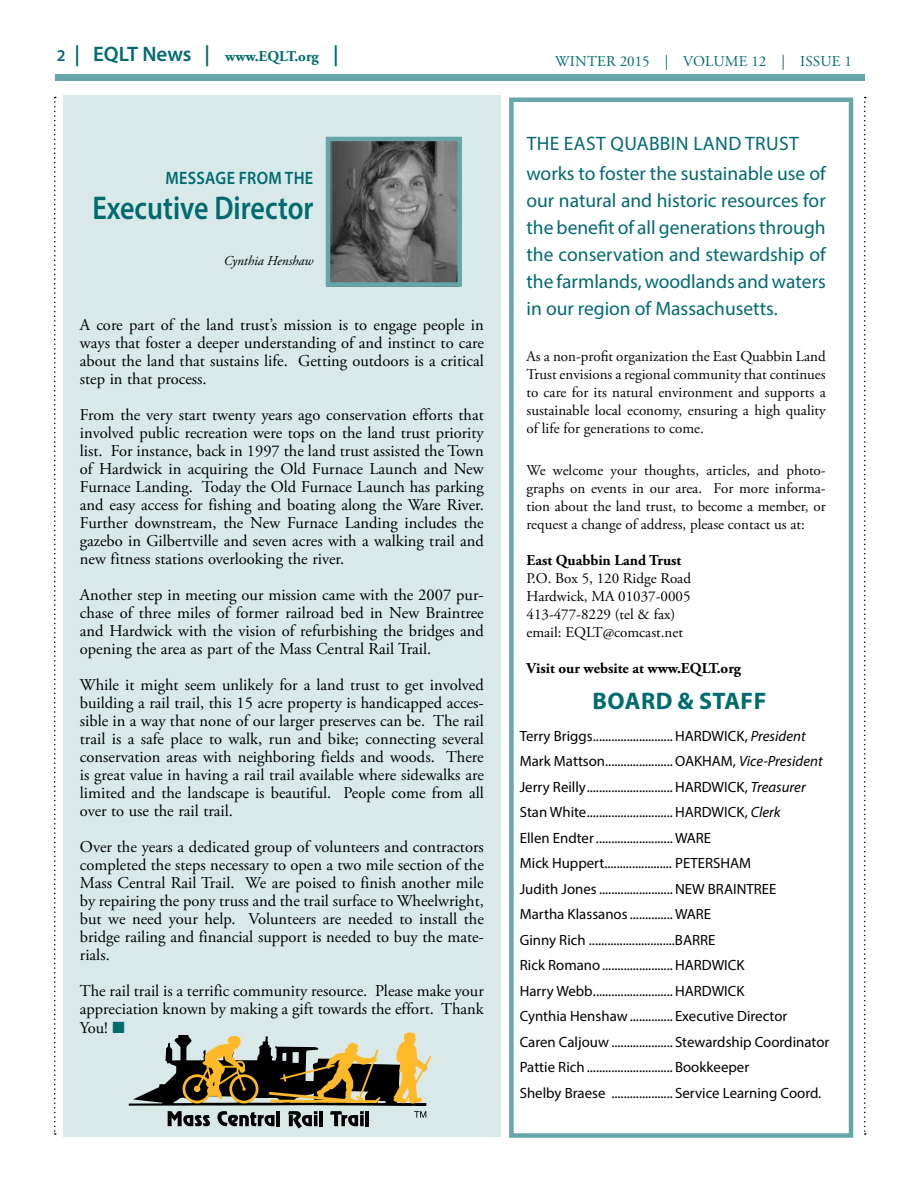
<style>
.page{position:relative;width:918px;height:1188px;background:#fff}
.page>*{position:absolute;margin:0;border:0;box-sizing:border-box;transform-origin:0 0}
.t1{font:600 33px "Myriad Pro";color:#006b6e;scale:.85 1}
.t2{font:700 24px "Myriad Pro";letter-spacing:.02em;color:#006b6e}
.t3{font:19.5px/27px "Myriad Pro";color:#006b6e;text-align:justify}
.t4{font:19.5px/30px "Myriad Pro";letter-spacing:.02em;color:#006b6e}
.t5{font:600 18px "Myriad Pro";letter-spacing:.02em;color:#006b6e;scale:.9 1}
.t6{font:16.5px/18px "Adobe Garamond Pro";color:#000;text-align:justify}
.t7{font:15px/18px "Adobe Garamond Pro";color:#000604;text-align:justify}
.t8{font:15px/18px "Adobe Garamond Pro";color:#000100}
.t9{font:700 15px "Adobe Garamond Pro";color:#000100}
.t10{font:15px "Adobe Garamond Pro";letter-spacing:.015em;color:#006b6e}
.t11{font:700 15px "Adobe Garamond Pro";color:#006b6e}
.t12{font:14.85px/25.5px "Myriad Pro";color:#000}
.t13{font:italic 14.85px "Myriad Pro";color:#000}
.t14{font:italic 13.5px "Adobe Garamond Pro";color:#000}
.s1{font-family:"Myriad Pro";font-weight:600;font-size:16.5px}
.s2{font-family:"Myriad Pro";font-weight:600;font-size:21px}
.s3{color:#006b6e}
.s4{font-style:italic}
.s5{font-style:normal}
</style>
<div class="page">
<div style="left:55px;top:74px;width:810px;height:7px;background:#66a6a8"></div>
<svg style="left:54px;top:97px;width:2px;height:1038px"></svg>
<svg style="left:864px;top:97px;width:2px;height:1038px"></svg>
<div style="left:63px;top:95px;width:438px;height:1042px;background:#d9e9e9"></div>
<div style="left:509px;top:98px;width:344px;height:1040px;border:4px solid #66a6a8"></div>
<img style="left:331px;top:142px;width:126px;height:140px">
<div style="left:326px;top:137px;width:136px;height:150px;border:4px solid #66a6a8"></div>
<svg style="left:129px;top:1032px;width:302px;height:96px"></svg>
<p class="t11" style="left:57px;top:48px;width:283px"><span class="s1">2</span> <span class="s2">| EQLT News |</span> www.EQLT.org <span class="s2">|</span></p>
<p class="t10" style="left:555px;top:52px;width:298px">WINTER 2015 | Volume 12 | Issue 1</p>
<p class="t5" style="left:165px;top:167px;width:26px">Messa</p>
<p class="t5" style="left:216px;top:167px;width:89px">ge from the</p>
<h1 class="t1" style="left:92px;top:187px;width:262px">Executive Director</h1>
<p class="t14" style="left:224px;top:253px;width:91px">Cynthia Henshaw</p>
<p class="t6" style="left:80px;top:316px;width:405px">A core part of the land trust’s mission is to engage people in ways that foster a deeper understanding of and instinct to care about the land that sustains life. Getting outdoors is a critical step in that process.</p>
<p class="t6" style="left:80px;top:406px;width:405px">From the very start twenty years ago conservation efforts that involved public recreation were tops on the land trust priority list. For instance, back in 1997 the land trust assisted the Town of Hardwick in acquiring the Old Furnace Launch and New Furnace Landing. Today the Old Furnace Launch has parking and easy access for fishing and boating along the Ware River.<br>Further downstream, the New Furnace Landing includes the gazebo in Gilbertville and seven acres with a walking trail and new fitness stations overlooking the river.</p>
<p class="t6" style="left:80px;top:586px;width:405px">Another step in meeting our mission came with the 2007 pur&shy;chase of three miles of former railroad bed in New Braintree and Hardwick with the vision of refurbishing the bridges and opening the area as part of the Mass Central Rail Trail.</p>
<p class="t6" style="left:80px;top:676px;width:405px">While it might seem unlikely for a land trust to get involved building a rail trail, this 15 acre property is handicapped acces&shy;sible in a way that none of our larger preserves can be. The rail trail is a safe place to walk, run and bike; connecting several conservation areas with neighboring fields and woods. There is great value in having a rail trail available where sidewalks are limited and the landscape is beautiful. People come from all over to use the rail trail.</p>
<p class="t6" style="left:80px;top:838px;width:405px">Over the years a dedicated group of volunteers and contractors completed the steps necessary to open a two mile section of the Mass Central Rail Trail. We are poised to finish another mile by repairing the pony truss and the trail surface to Wheelwright, but we need your help. Volunteers are needed to install the bridge railing and financial support is needed to buy the mate&shy;rials.</p>
<p class="t6" style="left:80px;top:982px;width:405px">The rail trail is a terrific community resource. Please make your appreciation known by making a gift towards the effort. Thank</p>
<p class="t6" style="left:80px;top:1020px;width:46px">You! <span class="s3">■</span></p>
<p class="t4" style="left:526px;top:128px;width:301px">The East Quabbin Land Trust works to foster the sustainable use of</p>
<p class="t3" style="left:526px;top:187px;width:301px">our natural and historic resources for the benefit of all generations through the conservation and stewardship of the farmlands, woodlands and waters in our region of Massachusetts.</p>
<p class="t7" style="left:526px;top:348px;width:301px">As a non-profit organization the East Quabbin Land Trust envisions a regional community that continues to care for its natural environment and supports a sustainable local economy, ensuring a high quality of life for generations to come.</p>
<p class="t7" style="left:526px;top:462px;width:301px">We welcome your thoughts, articles, and photo&shy;graphs on events in our area. For more informa&shy;tion about the land trust, to become a member, or request a change of address, please contact us at:</p>
<p class="t9" style="left:526px;top:552px;width:156px">East Quabbin Land Trust</p>
<p class="t8" style="left:526px;top:570px;width:166px">P.O. Box 5, 120 Ridge Road<br>Hardwick, MA 01037-0005<br>413-477-8229 (tel &amp; fax) email: EQLT@comcast.net</p>
<p class="t9" style="left:526px;top:660px;width:216px">Visit our website at www.EQLT.org</p>
<h2 class="t2" style="left:593px;top:686px;width:175px">BOARD &amp; STAFF</h2>
<p class="t12" style="left:520px;top:723px;width:165px">Terry Briggs..........................HARD</p>
<p class="t12" style="left:520px;top:723px;width:304px;text-indent:192px">WICK, <span class="s4">President<br></span>Mark Mattson......................OAKHAM, <span class="s4">Vice-President<br></span>Jerry Reilly............................HARD</p>
<p class="t13" style="left:712px;top:778px;width:96px"><span class="s5">WICK,</span> Treasurer</p>
<p class="t12" style="left:520px;top:799px;width:165px">Stan White............................HARD</p>
<p class="t12" style="left:712px;top:799px;width:71px">WICK, <span class="s4">Clerk</span></p>
<p class="t12" style="left:520px;top:825px;width:188px">Ellen Endter......................... WARE<br>Mick Huppert...................... PETERSHA</p>
<p class="t12" style="left:739px;top:850px;width:13px">M</p>
<p class="t12" style="left:520px;top:876px;width:197px">Judith Jones........................NEW BRAIN</p>
<p class="t12" style="left:746px;top:876px;width:16px">TREE</p>
<p class="t12" style="left:520px;top:901px;width:176px">Martha Klassanos.............. WARE<br>Ginny Rich ............................BARRE<br>Rick Romano.......................HARD</p>
<p class="t12" style="left:712px;top:952px;width:34px">WICK</p>
<p class="t12" style="left:520px;top:978px;width:165px">Harry Webb..........................HARD</p>
<p class="t12" style="left:520px;top:978px;width:311px;text-indent:192px">WICK<br>Cynthia Henshaw.............. Executive Director<br>Caren Caljouw .................... Stewardship Coordinator Pattie Rich............................ Bookkeeper<br>Shelby Braese .................... Service Learning Coord.</p>
</div>
